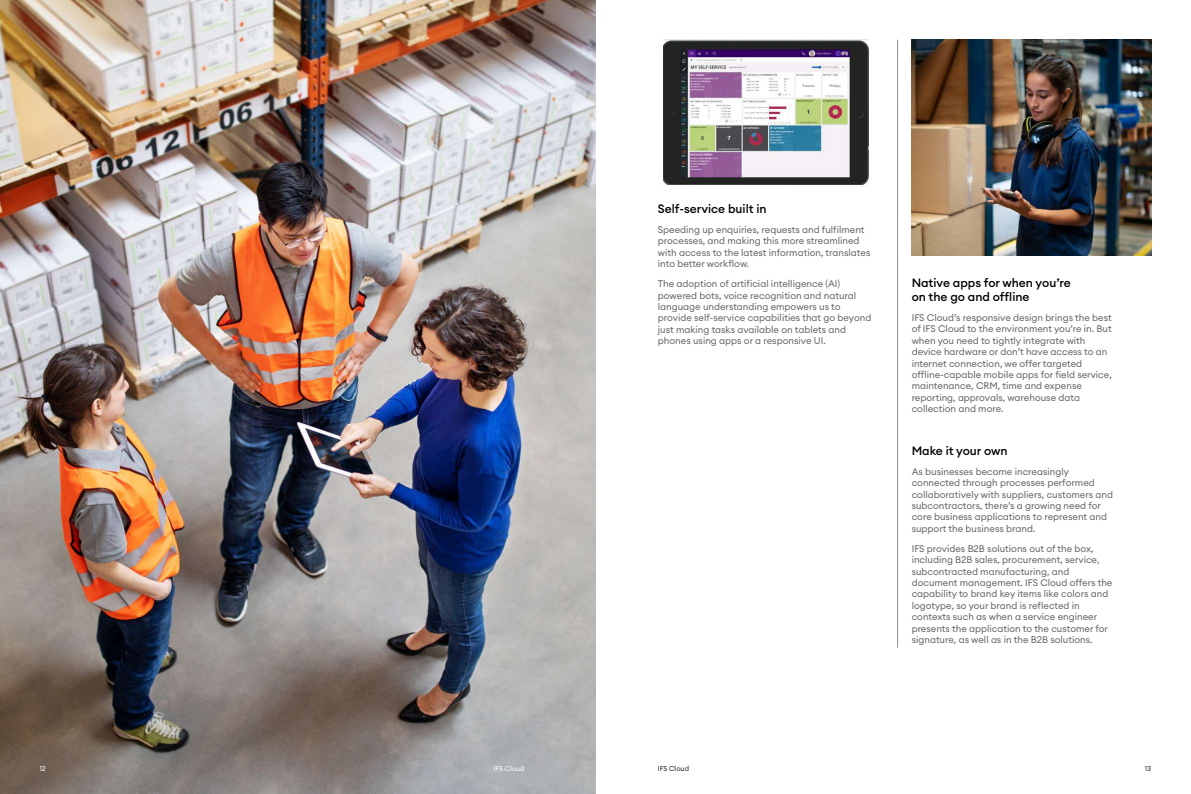
<style>
.page{position:relative;width:1191px;height:794px;background:#fff}
.page>*{position:absolute;margin:0;border:0;box-sizing:border-box;transform-origin:0 0}
.t1{font:500 12px/14.4px "Euclid Circular A";color:#000}
.t2{font:9.5px/11.4px "Euclid Circular A";color:#656565}
.t3{font:7px "Euclid Circular A";color:#fff}
.t4{font:7px "Euclid Circular A";color:#242424}
</style>
<div class="page">
<hr style="left:897px;top:40px;width:1px;height:607px;background:#919191">
<img style="left:0;top:0;width:595px;height:794px">
<img style="left:663px;top:40px;width:205px;height:144px">
<img style="left:911px;top:40px;width:240px;height:215px">
<p class="t1" style="left:658px;top:202px;width:110px">Self-service built in</p>
<p class="t2" style="left:658px;top:224px;width:214px">Speeding up enquiries, requests and fulfilment processes, and making this more streamlined with access to the latest information, translates into better workflow.</p>
<p class="t2" style="left:658px;top:278px;width:215px">The adoption of artificial intelligence (AI) powered bots, voice recognition and natural language understanding empowers us to provide self-service capabilities that go beyond just making tasks available on tablets and phones using apps or a responsive UI.</p>
<p class="t1" style="left:911px;top:275px;width:160px">Native apps for when you’re on the go and offline</p>
<p class="t2" style="left:911px;top:312px;width:202px">IFS Cloud’s responsive design brings the best of IFS Cloud to the environment you’re in. But when you need to tightly integrate with device hardware or don’t have access to an internet connection, we offer targeted offline-capable mobile apps for field service, maintenance, CRM, time and expense reporting, approvals, warehouse data collection and more.</p>
<p class="t1" style="left:911px;top:443px;width:97px">Make it your own</p>
<p class="t2" style="left:911px;top:466px;width:203px">As businesses become increasingly connected through processes performed collaboratively with suppliers, customers and subcontractors, there’s a growing need for core business applications to represent and support the business brand.</p>
<p class="t2" style="left:911px;top:542px;width:202px">IFS provides B2B solutions out of the box, including B2B sales, procurement, service, subcontracted manufacturing, and document management. IFS Cloud offers the capability to brand key items like colors and logotype, so your brand is reflected in contexts such as when a service engineer presents the application to the customer for signature, as well as in the B2B solutions.</p>
<p class="t3" style="left:40px;top:764px;width:8px">12</p>
<p class="t3" style="left:493px;top:764px;width:33px">IFS Cloud</p>
<p class="t4" style="left:658px;top:764px;width:33px">IFS Cloud</p>
<p class="t4" style="left:1145px;top:764px;width:8px">13</p>
</div>
